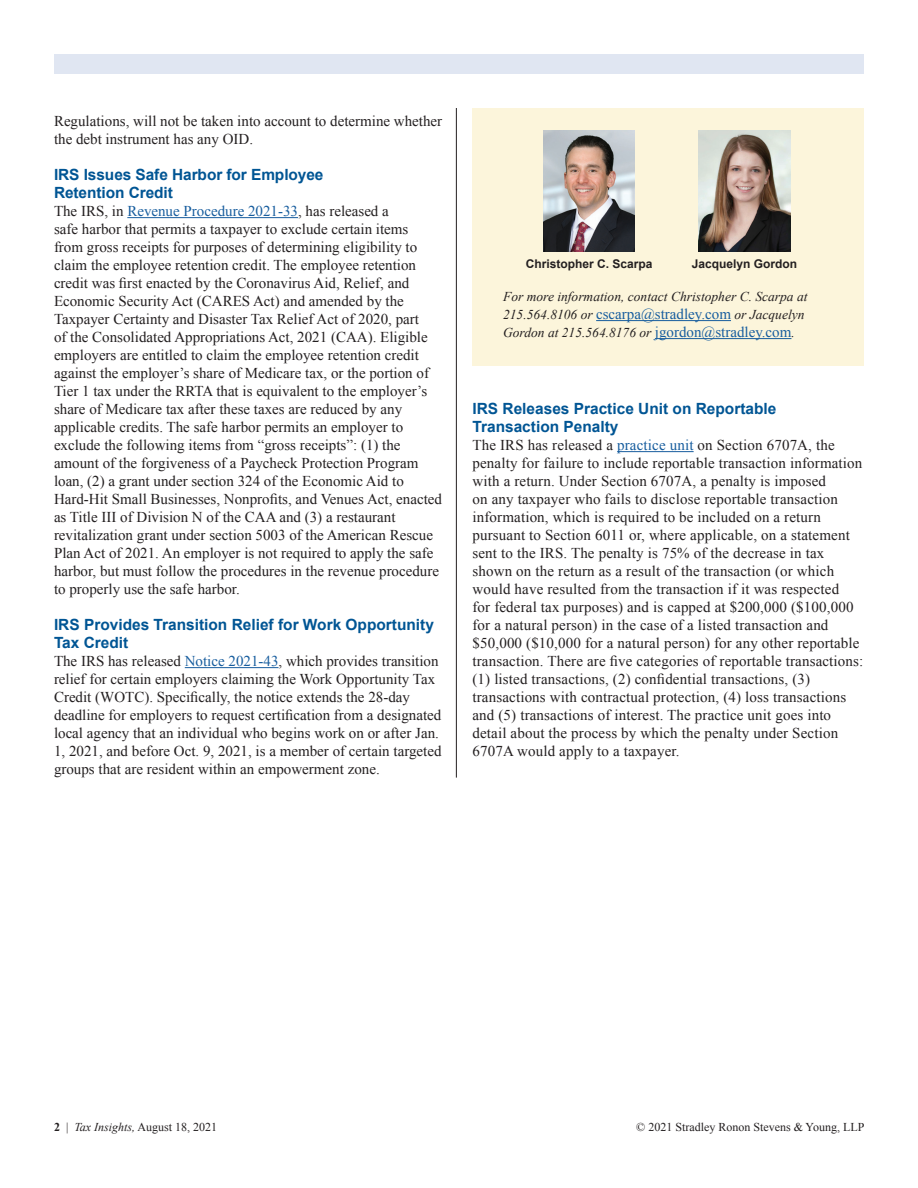
<style>
.page{position:relative;width:918px;height:1188px;background:#fff}
.page>*{position:absolute;margin:0;border:0;box-sizing:border-box;transform-origin:0 0}
.t1{font:700 15.45px/18px "Arial";color:#005594}
.t2{font:15px/18px "Times New Roman";color:#231f20}
.t3{font:italic 13.5px/18px "Times New Roman";color:#231f20}
.t4{font:12px "Times New Roman";color:#231f20}
.t5{font:700 12px "Arial";color:#231f20}
.s1{color:#175d9e}
.s2{font-style:normal;font-size:15px;color:#175d9e}
.s3{font-weight:700}
.s4{font-style:italic}
</style>
<div class="page">
<div style="left:54px;top:54px;width:810px;height:19px;background:#e0e6f2"></div>
<hr style="left:127px;top:217px;width:171px;height:1px;background:#175d9e">
<hr style="left:185px;top:667px;width:94px;height:1px;background:#175d9e">
<hr style="left:617px;top:451px;width:77px;height:1px;background:#175d9e">
<div style="left:472px;top:108px;width:392px;height:257px;background:#fcf5db"></div>
<hr style="left:596px;top:320px;width:135px;height:1px;background:#175d9e">
<hr style="left:655px;top:338px;width:136px;height:1px;background:#175d9e">
<img style="left:544px;top:131px;width:91px;height:121px">
<img style="left:698px;top:131px;width:93px;height:121px">
<hr style="left:456px;top:108px;width:1px;height:670px;background:#231f20">
<p class="t2" style="left:54px;top:112px;width:390px">Regulations, will not be taken into account to determine whether the debt instrument has any OID.</p>
<p class="t1" style="left:54px;top:166px;width:271px">IRS Issues Safe Harbor for Employee<br>Retention Credit</p>
<p class="t2" style="left:54px;top:202px;width:390px">The IRS, in <span class="s1">Revenue Procedure 2021-33</span>, has released a<br>safe harbor that permits a taxpayer to exclude certain items<br>from gross receipts for purposes of determining eligibility to claim the employee retention credit. The employee retention credit was first enacted by the Coronavirus Aid, Relief, and Economic Security Act (CARES Act) and amended by the Taxpayer Certainty and Disaster Tax Relief Act of 2020, part<br>of the Consolidated Appropriations Act, 2021 (CAA). Eligible employers are entitled to claim the employee retention credit against the employer’s share of Medicare tax, or the portion of Tier 1 tax under the RRTA that is equivalent to the employer’s share of Medicare tax after these taxes are reduced by any applicable credits. The safe harbor permits an employer to exclude the following items from “gross receipts”: (1) the amount of the forgiveness of a Paycheck Protection Program loan, (2) a grant under section 324 of the Economic Aid to Hard-Hit Small Businesses, Nonprofits, and Venues Act, enacted as Title III of Division N of the CAA and (3) a restaurant revitalization grant under section 5003 of the American Rescue Plan Act of 2021. An employer is not required to apply the safe harbor, but must follow the procedures in the revenue procedure to properly use the safe harbor.</p>
<p class="t1" style="left:54px;top:616px;width:382px">IRS Provides Transition Relief for Work Opportunity<br>Tax Credit</p>
<p class="t2" style="left:54px;top:652px;width:389px">The IRS has released <span class="s1">Notice 2021-43</span>, which provides transition relief for certain employers claiming the Work Opportunity Tax Credit (WOTC). Specifically, the notice extends the 28-day deadline for employers to request certification from a designated local agency that an individual who begins work on or after Jan.<br>1, 2021, and before Oct. 9, 2021, is a member of certain targeted groups that are resident within an empowerment zone.</p>
<p class="t5" style="left:526px;top:256px;width:128px">Christopher C. Scarpa</p>
<p class="t5" style="left:692px;top:256px;width:107px">Jacquelyn Gordon</p>
<p class="t3" style="left:503px;top:287px;width:306px">For more information, contact Christopher C. Scarpa at<br>215.564.8106 or <span class="s2">cscarpa@stradley.com</span> or Jacquelyn<br>Gordon at 215.564.8176 or <span class="s2">jgordon@stradley.com</span>.</p>
<p class="t1" style="left:472px;top:400px;width:305px">IRS Releases Practice Unit on Reportable<br>Transaction Penalty</p>
<p class="t2" style="left:472px;top:436px;width:392px">The IRS has released a <span class="s1">practice unit</span> on Section 6707A, the penalty for failure to include reportable transaction information with a return. Under Section 6707A, a penalty is imposed<br>on any taxpayer who fails to disclose reportable transaction information, which is required to be included on a return pursuant to Section 6011 or, where applicable, on a statement sent to the IRS. The penalty is 75% of the decrease in tax shown on the return as a result of the transaction (or which would have resulted from the transaction if it was respected<br>for federal tax purposes) and is capped at $200,000 ($100,000 for a natural person) in the case of a listed transaction and $50,000 ($10,000 for a natural person) for any other reportable transaction. There are five categories of reportable transactions: (1) listed transactions, (2) confidential transactions, (3) transactions with contractual protection, (4) loss transactions and (5) transactions of interest. The practice unit goes into detail about the process by which the penalty under Section 6707A would apply to a taxpayer.</p>
<p class="t4" style="left:54px;top:1119px;width:165px"><span class="s3">2</span> | <span class="s4">Tax Insights,</span> August 18, 2021</p>
<p class="t4" style="left:636px;top:1119px;width:230px">© 2021 Stradley Ronon Stevens &amp; Young, LLP</p>
</div>
